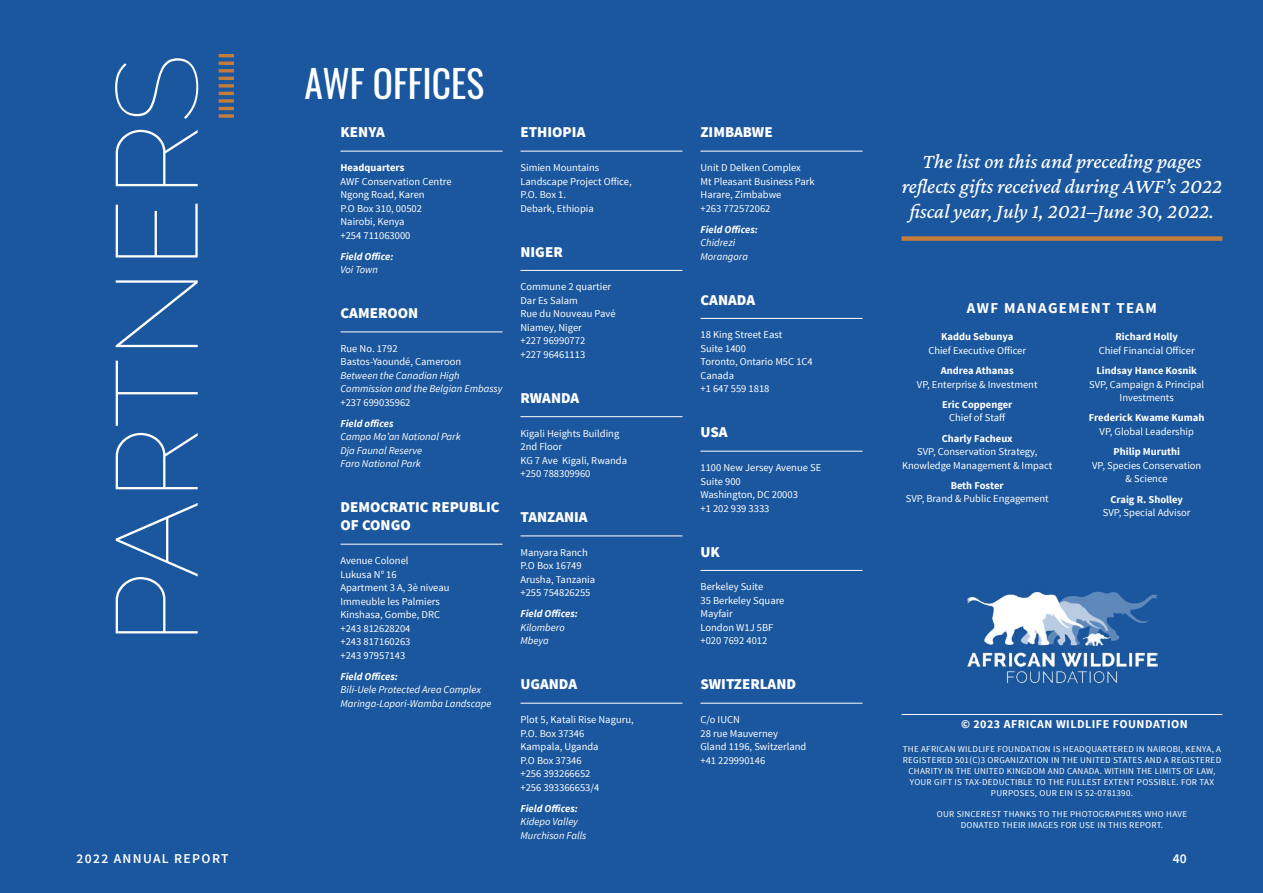
<style>
.page{position:relative;width:1263px;height:893px;background:#1b579e}
.page>*{position:absolute;margin:0;border:0;box-sizing:border-box;transform-origin:0 0}
.t1{font:100 115.5px "Raleway";color:#fff}
.t2{font:37.5px "Oswald";color:#fff}
.t3{font:italic 21px/25.2px "Crimson Pro";color:#fff;text-align:center}
.t4{font:900 15px/18px "Source Sans Pro";color:#fff}
.t5{font:700 15px "Source Sans Pro";letter-spacing:.09em;color:#fff}
.t6{font:600 13.5px "Source Sans Pro";letter-spacing:.1em;color:#fff}
.t7{font:700 12px "Source Sans Pro";letter-spacing:.04em;color:#fff}
.t8{font:10.5px/13.5px "Source Sans Pro";color:#fff}
.t9{font:italic 10.5px/13.5px "Source Sans Pro";color:#fff}
.t10{font:700 10.5px "Source Sans Pro";color:#fff}
.t11{font:italic 700 10.5px "Source Sans Pro";color:#fff}
.t12{font:9px/10.8px "Source Sans Pro";letter-spacing:.03em;color:#fff;text-align:center}
</style>
<div class="page">
<svg style="left:219px;top:54px;width:15px;height:64px"></svg>
<img style="left:967px;top:591px;width:191px;height:93px">
<hr style="left:901px;top:714px;width:321px;height:1px;background:#fff">
<div style="left:901px;top:236px;width:321px;height:5px;background:#c37c3a"></div>
<hr style="left:340px;top:151px;width:162px;height:1px;background:#fff">
<hr style="left:340px;top:332px;width:162px;height:1px;background:#fff">
<hr style="left:340px;top:544px;width:162px;height:1px;background:#fff">
<hr style="left:520px;top:151px;width:162px;height:1px;background:#fff">
<hr style="left:520px;top:270px;width:162px;height:1px;background:#fff">
<hr style="left:520px;top:416px;width:162px;height:1px;background:#fff">
<hr style="left:520px;top:536px;width:162px;height:1px;background:#fff">
<hr style="left:520px;top:703px;width:162px;height:1px;background:#fff">
<hr style="left:700px;top:151px;width:162px;height:1px;background:#fff">
<hr style="left:700px;top:318px;width:162px;height:1px;background:#fff">
<hr style="left:700px;top:451px;width:162px;height:1px;background:#fff">
<hr style="left:700px;top:570px;width:162px;height:1px;background:#fff">
<hr style="left:700px;top:703px;width:162px;height:1px;background:#fff">
<h1 class="t1" style="left:89px;top:645px;width:592px;rotate:-90deg">PARTNERS</h1>
<h2 class="t2" style="left:304px;top:50px;width:181px">AWF OFFICES</h2>
<h3 class="t4" style="left:340px;top:124px;width:46px">KENYA</h3>
<p class="t10" style="left:340px;top:161px;width:65px">Headquarters</p>
<p class="t8" style="left:340px;top:174px;width:113px">AWF Conservation Centre<br>Ngong Road, Karen<br>P.O Box 310, 00502<br>Nairobi, Kenya<br>+254 711063000</p>
<p class="t11" style="left:340px;top:249px;width:55px">Field Office:</p>
<p class="t9" style="left:340px;top:263px;width:39px">Voi Town</p>
<h3 class="t4" style="left:340px;top:305px;width:79px">CAMEROON</h3>
<p class="t8" style="left:340px;top:342px;width:122px">Rue No. 1792<br>Bastos-Yaoundé, Cameroon</p>
<p class="t9" style="left:340px;top:369px;width:163px">Between the Canadian High<br>Commission and the Belgian Embassy</p>
<p class="t8" style="left:340px;top:396px;width:71px">+237 699035962</p>
<p class="t11" style="left:340px;top:417px;width:55px">Field offices</p>
<p class="t9" style="left:340px;top:430px;width:122px">Campo Ma’an National Park<br>Dja Faunal Reserve<br>Faro National Park</p>
<h3 class="t4" style="left:340px;top:499px;width:161px">DEMOCRATIC REPUBLIC<br>OF CONGO</h3>
<p class="t8" style="left:340px;top:554px;width:110px">Avenue Colonel<br>Lukusa N° 16<br>Apartment 3 A, 3è niveau<br>Immeuble les Palmiers<br>Kinshasa, Gombe, DRC +243 812628204<br>+243 817160263<br>+243 97957143</p>
<p class="t11" style="left:340px;top:669px;width:59px">Field Offices:</p>
<p class="t9" style="left:340px;top:683px;width:152px">Bili-Uele Protected Area Complex<br>Maringa-Lopori-Wamba Landscape</p>
<h3 class="t4" style="left:520px;top:124px;width:66px">ETHIOPIA</h3>
<p class="t8" style="left:520px;top:161px;width:113px">Simien Mountains<br>Landscape Project Office,<br>P.O. Box 1.<br>Debark, Ethiopia</p>
<h3 class="t4" style="left:520px;top:243px;width:44px">NIGER</h3>
<p class="t8" style="left:520px;top:280px;width:97px">Commune 2 quartier<br>Dar Es Salam<br>Rue du Nouveau Pavé<br>Niamey, Niger<br>+227 96990772<br>+227 96461113</p>
<h3 class="t4" style="left:520px;top:389px;width:60px">RWANDA</h3>
<p class="t8" style="left:520px;top:426px;width:108px">Kigali Heights Building<br>2nd Floor<br>KG 7 Ave Kigali, Rwanda +250 788309960</p>
<h3 class="t4" style="left:520px;top:509px;width:69px">TANZANIA</h3>
<p class="t8" style="left:520px;top:546px;width:76px">Manyara Ranch<br>P.O Box 16749<br>Arusha, Tanzania +255 754826255</p>
<p class="t11" style="left:520px;top:607px;width:59px">Field Offices:</p>
<p class="t9" style="left:520px;top:621px;width:46px">Kilombero<br>Mbeya</p>
<h3 class="t4" style="left:520px;top:676px;width:58px">UGANDA</h3>
<p class="t8" style="left:520px;top:713px;width:115px">Plot 5, Katali Rise Naguru,<br>P.O. Box 37346<br>Kampala, Uganda<br>P.O Box 37346<br>+256 393266652<br>+256 393366653/4</p>
<p class="t11" style="left:520px;top:801px;width:59px">Field Offices:</p>
<p class="t9" style="left:520px;top:815px;width:68px">Kidepo Valley<br>Murchison Falls</p>
<h3 class="t4" style="left:700px;top:124px;width:74px">ZIMBABWE</h3>
<p class="t8" style="left:700px;top:161px;width:116px">Unit D Delken Complex<br>Mt Pleasant Business Park<br>Harare, Zimbabwe<br>+263 772572062</p>
<p class="t11" style="left:700px;top:222px;width:59px">Field Offices:</p>
<p class="t9" style="left:700px;top:236px;width:49px">Chidrezi<br>Morangora</p>
<h3 class="t4" style="left:700px;top:291px;width:56px">CANADA</h3>
<p class="t8" style="left:700px;top:328px;width:114px">18 King Street East<br>Suite 1400<br>Toronto, Ontario M5C 1C4<br>Canada<br>+1 647 559 1818</p>
<h3 class="t4" style="left:700px;top:424px;width:29px">USA</h3>
<p class="t8" style="left:700px;top:461px;width:122px">1100 New Jersey Avenue SE<br>Suite 900<br>Washington, DC 20003<br>+1 202 939 3333</p>
<h3 class="t4" style="left:700px;top:543px;width:21px">UK</h3>
<p class="t8" style="left:700px;top:580px;width:85px">Berkeley Suite<br>35 Berkeley Square<br>Mayfair<br>London W1J 5BF +020 7692 4012</p>
<h3 class="t4" style="left:700px;top:676px;width:97px">SWITZERLAND</h3>
<p class="t8" style="left:700px;top:713px;width:107px">C/o IUCN<br>28 rue Mauverney<br>Gland 1196, Switzerland +41 229990146</p>
<h3 class="t3" style="left:902px;top:148px;width:322px">The list on this and preceding pages reflects gifts received during AWF’s 2022 fiscal year, July 1, 2021–June 30, 2022.</h3>
<h3 class="t5" style="left:967px;top:299px;width:191px">AWF MANAGEMENT TEAM</h3>
<p class="t10" style="left:941px;top:330px;width:74px">Kaddu Sebunya</p>
<p class="t8" style="left:928px;top:344px;width:99px">Chief Executive Officer</p>
<p class="t10" style="left:941px;top:364px;width:74px">Andrea Athanas</p>
<p class="t8" style="left:917px;top:378px;width:122px">VP, Enterprise &amp; Investment</p>
<p class="t10" style="left:942px;top:398px;width:72px">Eric Coppenger</p>
<p class="t8" style="left:949px;top:411px;width:58px">Chief of Staff</p>
<p class="t10" style="left:942px;top:431px;width:72px">Charly Facheux</p>
<p class="t8" style="left:902px;top:445px;width:152px;text-align:center">SVP, Conservation Strategy,<br>Knowledge Management &amp; Impact</p>
<p class="t10" style="left:951px;top:479px;width:55px">Beth Foster</p>
<p class="t8" style="left:906px;top:492px;width:144px">SVP, Brand &amp; Public Engagement</p>
<p class="t10" style="left:1115px;top:330px;width:64px">Richard Holly</p>
<p class="t8" style="left:1099px;top:344px;width:97px">Chief Financial Officer</p>
<p class="t10" style="left:1096px;top:364px;width:102px">Lindsay Hance Kosnik</p>
<p class="t8" style="left:1089px;top:378px;width:117px;text-align:center">SVP, Campaign &amp; Principal<br>Investments</p>
<p class="t10" style="left:1089px;top:411px;width:117px">Frederick Kwame Kumah</p>
<p class="t8" style="left:1099px;top:425px;width:96px">VP, Global Leadership</p>
<p class="t10" style="left:1113px;top:445px;width:68px">Philip Muruthi</p>
<p class="t8" style="left:1092px;top:459px;width:111px;text-align:center">VP, Species Conservation &amp; Science</p>
<p class="t10" style="left:1110px;top:492px;width:74px">Craig R. Sholley</p>
<p class="t8" style="left:1103px;top:506px;width:89px">SVP, Special Advisor</p>
<p class="t7" style="left:961px;top:716px;width:228px">© 2023 AFRICAN WILDLIFE FOUNDATION</p>
<p class="t12" style="left:903px;top:744px;width:320px">THE AFRICAN WILDLIFE FOUNDATION IS HEADQUARTERED IN NAIROBI, KENYA, A REGISTERED 501(C)3 ORGANIZATION IN THE UNITED STATES AND A REGISTERED CHARITY IN THE UNITED KINGDOM AND CANADA. WITHIN THE LIMITS OF LAW, YOUR GIFT IS TAX-DEDUCTIBLE TO THE FULLEST EXTENT POSSIBLE. FOR TAX PURPOSES, OUR EIN IS 52-0781390.</p>
<p class="t12" style="left:937px;top:809px;width:252px">OUR SINCEREST THANKS TO THE PHOTOGRAPHERS WHO HAVE<br>DONATED THEIR IMAGES FOR USE IN THIS REPORT.</p>
<p class="t6" style="left:76px;top:850px;width:154px">2022 ANNUAL REPORT</p>
<p class="t6" style="left:1173px;top:850px;width:15px">40</p>
</div>
